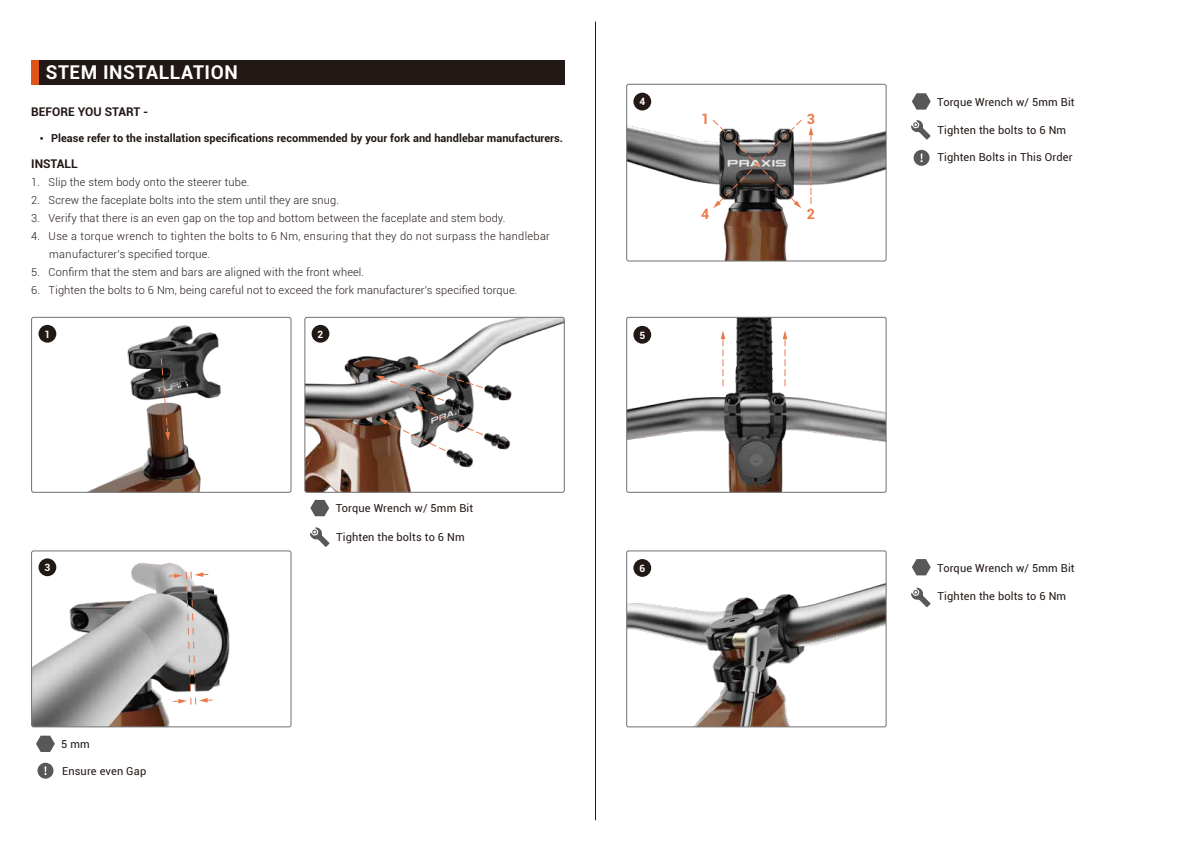
<style>
.page{position:relative;width:1191px;height:842px;background:#fff}
.page>*{position:absolute;margin:0;border:0;box-sizing:border-box;transform-origin:0 0}
.t1{font:700 19px "Roboto";letter-spacing:.03em;color:#fff}
.t2{font:700 14.2px "Roboto";color:#e97a4b}
.t3{font:700 12px "Roboto";color:#221815}
.t4{font:300 11px/18px "Roboto";letter-spacing:.015em;color:#221815}
.t5{font:11px "Roboto";letter-spacing:.015em;color:#221815}
.t6{font:700 11px "Roboto";letter-spacing:.005em;color:#221815}
.t7{font:700 10.1px "Roboto";color:#fff}
.s1{font-family:"Times New Roman";font-weight:400}
</style>
<div class="page">
<div style="left:31px;top:60px;width:533px;height:24px;background:#221815"></div>
<div style="left:31px;top:60px;width:7px;height:24px;background:#de5419"></div>
<hr style="left:595px;top:22px;width:1px;height:798px;background:#221815">
<img style="left:38px;top:324px;width:183px;height:166px">
<div style="left:31px;top:317px;width:260px;height:175px;border:1px solid #727171;border-radius:2px"></div>
<img style="left:305px;top:317px;width:259px;height:175px">
<div style="left:305px;top:317px;width:259px;height:175px;border:1px solid #727171;border-radius:2px"></div>
<svg style="left:310px;top:500px;width:19px;height:16px"></svg>
<svg style="left:160px;top:357px;width:10px;height:84px"></svg>
<svg style="left:375px;top:365px;width:109px;height:87px"></svg>
<div style="left:312px;top:325px;width:17px;height:18px;background:#221815;border-radius:50%"></div>
<img style="left:626px;top:317px;width:260px;height:175px">
<div style="left:626px;top:317px;width:260px;height:175px;border:1px solid #727171;border-radius:2px"></div>
<svg style="left:720px;top:330px;width:5px;height:56px"></svg>
<svg style="left:782px;top:330px;width:5px;height:56px"></svg>
<div style="left:633px;top:326px;width:18px;height:18px;background:#221815;border-radius:50%"></div>
<div style="left:39px;top:325px;width:17px;height:18px;background:#221815;border-radius:50%"></div>
<img style="left:33px;top:551px;width:258px;height:176px">
<div style="left:31px;top:551px;width:260px;height:176px;border:1px solid #727171;border-radius:2px"></div>
<div style="left:37px;top:763px;width:16px;height:16px;background:#595757;border-radius:50%"></div>
<svg style="left:44px;top:766px;width:3px;height:9px"></svg>
<svg style="left:169px;top:570px;width:44px;height:136px;background:#aca7a6"></svg>
<div style="left:39px;top:558px;width:17px;height:18px;background:#221815;border-radius:50%"></div>
<svg style="left:36px;top:736px;width:19px;height:16px"></svg>
<div style="left:913px;top:150px;width:16px;height:16px;background:#595757;border-radius:50%"></div>
<svg style="left:920px;top:154px;width:2px;height:8px"></svg>
<svg style="left:912px;top:93px;width:18px;height:17px"></svg>
<img style="left:626px;top:84px;width:260px;height:177px">
<div style="left:626px;top:84px;width:260px;height:177px;border:1px solid #727171;border-radius:2px"></div>
<svg style="left:711px;top:119px;width:102px;height:89px"></svg>
<div style="left:633px;top:93px;width:18px;height:17px;background:#221815;border-radius:50%"></div>
<svg style="left:911px;top:120px;width:19px;height:20px"></svg>
<svg style="left:912px;top:559px;width:18px;height:16px"></svg>
<img style="left:626px;top:560px;width:260px;height:167px">
<div style="left:626px;top:551px;width:260px;height:176px;border:1px solid #727171;border-radius:2px"></div>
<div style="left:633px;top:559px;width:18px;height:18px;background:#221815;border-radius:50%"></div>
<svg style="left:911px;top:588px;width:19px;height:19px"></svg>
<svg style="left:310px;top:527px;width:20px;height:20px"></svg>
<h1 class="t1" style="left:46px;top:61px;width:193px">STEM INSTALLATION</h1>
<p class="t3" style="left:31px;top:105px;width:119px">BEFORE YOU START -</p>
<p class="t6" style="left:40px;top:130px;width:525px"><span class="s1">▪</span> Please refer to the installation specifications recommended by your fork and handlebar manufacturers.</p>
<p class="t3" style="left:31px;top:157px;width:48px">INSTALL</p>
<p class="t4" style="left:31px;top:174px;width:220px">1. Slip the stem body onto the steerer tube.</p>
<p class="t4" style="left:31px;top:191px;width:309px">2. Screw the faceplate bolts into the stem until they are snug.</p>
<p class="t4" style="left:31px;top:210px;width:476px">3. Verify that there is an even gap on the top and bottom between the faceplate and stem body.</p>
<p class="t4" style="left:49px;top:227px;width:502px;text-indent:-18px">4. Use a torque wrench to tighten the bolts to 6 Nm, ensuring that they do not surpass the handlebar manufacturer's specified torque.</p>
<p class="t4" style="left:31px;top:263px;width:334px">5. Confirm that the stem and bars are aligned with the front wheel.</p>
<p class="t4" style="left:31px;top:281px;width:488px">6. Tighten the bolts to 6 Nm, being careful not to exceed the fork manufacturer's specified torque.</p>
<p class="t7" style="left:639px;top:96px;width:7px">4</p>
<p class="t7" style="left:45px;top:328px;width:7px">1</p>
<p class="t7" style="left:317px;top:328px;width:7px">2</p>
<p class="t7" style="left:639px;top:329px;width:7px">5</p>
<p class="t2" style="left:701px;top:111px;width:10px">1</p>
<p class="t2" style="left:701px;top:206px;width:10px">4</p>
<p class="t7" style="left:45px;top:562px;width:7px">3</p>
<p class="t5" style="left:336px;top:504px;width:139px">Torque Wrench w/ 5mm Bit</p>
<p class="t5" style="left:336px;top:532px;width:130px">Tighten the bolts to 6 Nm</p>
<p class="t7" style="left:639px;top:562px;width:7px">6</p>
<p class="t5" style="left:61px;top:740px;width:30px">5 mm</p>
<p class="t5" style="left:62px;top:766px;width:86px">Ensure even Gap</p>
<p class="t2" style="left:807px;top:111px;width:10px">3</p>
<p class="t2" style="left:807px;top:206px;width:10px">2</p>
<p class="t5" style="left:937px;top:97px;width:139px">Torque Wrench w/ 5mm Bit</p>
<p class="t5" style="left:937px;top:126px;width:130px">Tighten the bolts to 6 Nm</p>
<p class="t5" style="left:937px;top:153px;width:137px">Tighten Bolts in This Order</p>
<p class="t5" style="left:937px;top:563px;width:139px">Torque Wrench w/ 5mm Bit</p>
<p class="t5" style="left:937px;top:591px;width:130px">Tighten the bolts to 6 Nm</p>
</div>
